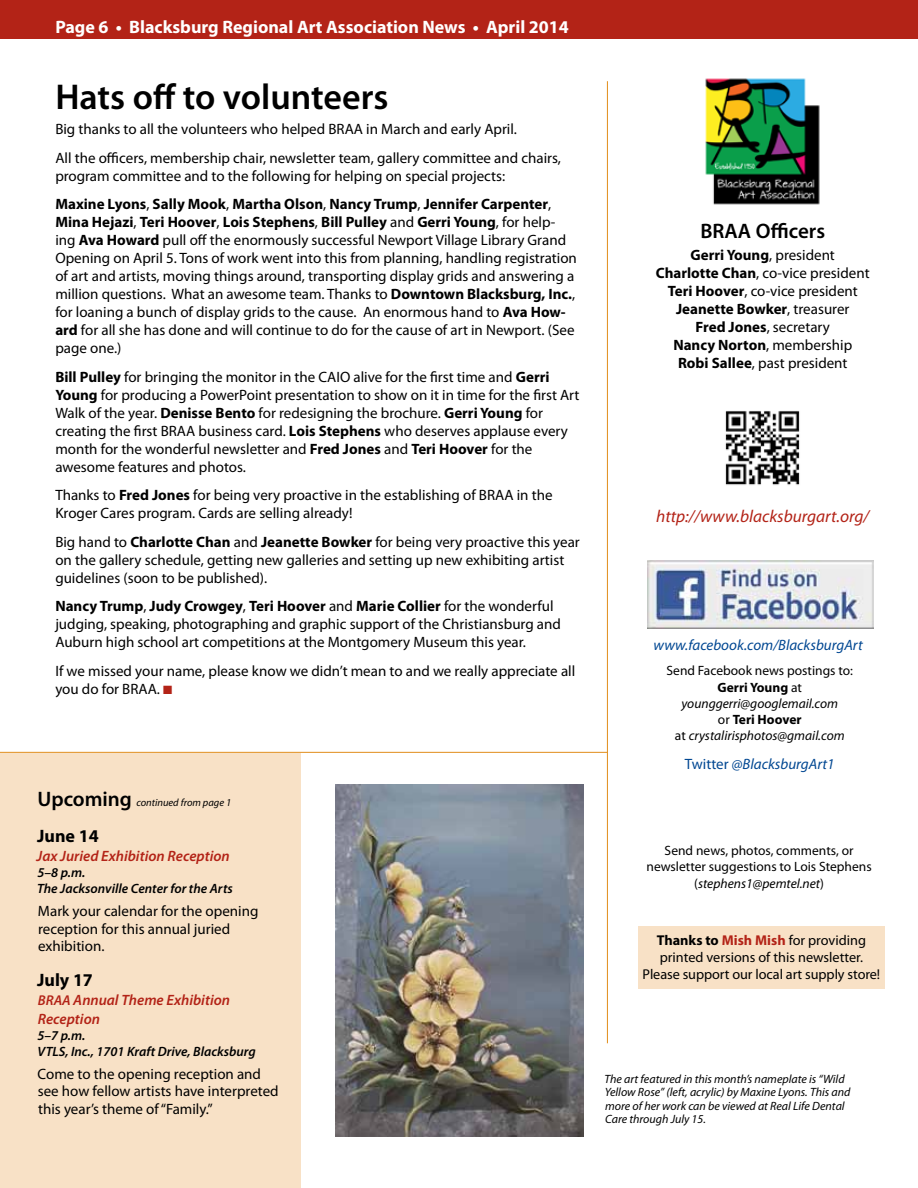
<style>
.page{position:relative;width:918px;height:1188px;background:#fff}
.page>*{position:absolute;margin:0;border:0;box-sizing:border-box;transform-origin:0 0}
.t1{font:600 36px "Myriad Pro";color:#000}
.t2{font:600 21px "Myriad Pro";color:#000}
.t3{font:700 18px "Myriad Pro";color:#fff}
.t4{font:700 18px "Myriad Pro";color:#000}
.t5{font:italic 17.25px "Myriad Pro";color:#b32317}
.t6{font:15px/18px "Myriad Pro";color:#000}
.t7{font:italic 600 15px/18.8px "Myriad Pro";color:#b32317}
.t8{font:italic 15px "Myriad Pro";color:#004792}
.t9{font:14.25px/17.1px "Myriad Pro";letter-spacing:-.005em;color:#000;text-align:center}
.t10{font:italic 13.5px/16.2px "Myriad Pro";color:#000;text-align:center}
.t11{font:13.5px/16.2px "Myriad Pro";color:#000;text-align:center}
.t12{font:italic 600 13.5px/16.2px "Myriad Pro";color:#000}
.t13{font:italic 12px/13.5px "Myriad Pro";color:#000}
.t14{font:italic 10.5px "Myriad Pro";color:#000}
.s1{font-weight:700}
.s2{color:#b32317}
.s3{font-weight:600;font-style:normal;font-size:21px}
.s4{font-size:14.25px}
.s5{font-style:normal}
.s6{font-weight:700;font-style:normal}
.s7{font-style:italic}
.s8{font-weight:700;color:#b32317}
</style>
<div class="page">
<div style="left:0;top:754px;width:300px;height:434px;background:#f8e1c6"></div>
<div style="left:0;top:0;width:918px;height:39px;background:#b32317"></div>
<div style="left:638px;top:927px;width:247px;height:62px;background:#f8e1c6"></div>
<img style="left:647px;top:560px;width:226px;height:68px">
<img style="left:705px;top:78px;width:115px;height:127px">
<hr style="left:607px;top:81px;width:1px;height:962px;background:#e18d1a">
<img style="left:725px;top:411px;width:75px;height:74px">
<img style="left:336px;top:785px;width:247px;height:351px">
<hr style="left:0;top:752px;width:607px;height:1px;background:#e18d1a">
<p class="t3" style="left:55px;top:15px;width:515px">Page 6 • Blacksburg Regional Art Association News • April 2014</p>
<h1 class="t1" style="left:55px;top:74px;width:335px">Hats off to volunteers</h1>
<p class="t6" style="left:55px;top:115px;width:507px;line-height:28.5px">Big thanks to all the volunteers who helped BRAA in March and early April.<br>All the officers, membership chair, newsletter team, gallery committee and chairs,</p>
<p class="t6" style="left:55px;top:161px;width:498px;line-height:28.5px">program committee and to the following for helping on special projects:<br><span class="s1">Maxine Lyons</span>, <span class="s1">Sally Mook</span>, <span class="s1">Martha Olson</span>, <span class="s1">Nancy Trump</span>, <span class="s1">Jennifer Carpenter</span>,</p>
<p class="t6" style="left:55px;top:213px;width:523px"><span class="s1">Mina Hejazi</span>, <span class="s1">Teri Hoover</span>, <span class="s1">Lois Stephens</span>, <span class="s1">Bill Pulley</span> and <span class="s1">Gerri Young</span>, for help&shy;ing <span class="s1">Ava Howard</span> pull off the enormously successful Newport Village Library Grand Opening on April 5. Tons of work went into this from planning, handling registration of art and artists, moving things around, transporting display grids and answering a million questions. What an awesome team. Thanks to <span class="s1">Downtown Blacksburg, Inc.</span>, for loaning a bunch of display grids to the cause. An enormous hand to <span class="s1">Ava How&shy;ard</span> for all she has done and will continue to do for the cause of art in Newport. (See page one.)</p>
<p class="t6" style="left:55px;top:368px;width:526px"><span class="s1">Bill Pulley</span> for bringing the monitor in the CAIO alive for the first time and <span class="s1">Gerri Young</span> for producing a PowerPoint presentation to show on it in time for the first Art Walk of the year. <span class="s1">Denisse Bento</span> for redesigning the brochure. <span class="s1">Gerri Young</span> for creating the first BRAA business card. <span class="s1">Lois Stephens</span> who deserves applause every month for the wonderful newsletter and <span class="s1">Fred Jones</span> and <span class="s1">Teri Hoover</span> for the awesome features and photos.</p>
<p class="t6" style="left:55px;top:486px;width:499px">Thanks to <span class="s1">Fred Jones</span> for being very proactive in the establishing of BRAA in the<br>Kroger Cares program. Cards are selling already!</p>
<p class="t6" style="left:55px;top:533px;width:526px">Big hand to <span class="s1">Charlotte Chan</span> and <span class="s1">Jeanette Bowker</span> for being very proactive this year on the gallery schedule, getting new galleries and setting up new exhibiting artist guidelines (soon to be published).</p>
<p class="t6" style="left:55px;top:597px;width:507px"><span class="s1">Nancy Trump</span>, <span class="s1">Judy Crowgey</span>, <span class="s1">Teri Hoover</span> and <span class="s1">Marie Collier</span> for the wonderful judging, speaking, photographing and graphic support of the Christiansburg and<br>Auburn high school art competitions at the Montgomery Museum this year.</p>
<p class="t6" style="left:55px;top:662px;width:521px">If we missed your name, please know we didn’t mean to and we really appreciate all you do for BRAA. <span class="s2">■</span></p>
<p class="t14" style="left:37px;top:796px;width:195px"><span class="s3">Upcoming</span> continued from page 1</p>
<p class="t4" style="left:37px;top:824px;width:63px">June 14</p>
<p class="t7" style="left:37px;top:846px;width:195px">Jax Juried Exhibition Reception</p>
<p class="t12" style="left:37px;top:864px;width:197px">5–8 p.m.<br>The Jacksonville Center for the Arts</p>
<p class="t6" style="left:38px;top:902px;width:222px;line-height:17.2px">Mark your calendar for the opening reception for this annual juried exhibition.</p>
<p class="t4" style="left:37px;top:968px;width:57px">July 17</p>
<p class="t7" style="left:38px;top:990px;width:194px"><span class="s4">BRAA</span> Annual Theme Exhibition<br>Reception</p>
<p class="t12" style="left:38px;top:1027px;width:220px">5–7 p.m.<br>VTLS, Inc., 1701 Kraft Drive, Blacksburg</p>
<p class="t6" style="left:38px;top:1065px;width:243px;line-height:17.2px">Come to the opening reception and see how fellow artists have interpreted this year’s theme of “Family.”</p>
<h2 class="t2" style="left:700px;top:218px;width:126px">BRAA Officers</h2>
<p class="t6" style="left:656px;top:246px;width:215px;text-align:center"><span class="s1">Gerri Young</span>, president<br><span class="s1">Charlotte Chan</span>, co-vice president<br><span class="s1">Teri Hoover</span>, co-vice president<br><span class="s1">Jeanette Bowker</span>, treasurer<br><span class="s1">Fred Jones</span>, secretary<br><span class="s1">Nancy Norton</span>, membership<br><span class="s1">Robi Sallee</span>, past president</p>
<p class="t5" style="left:656px;top:505px;width:215px">http://www.blacksburgart.org/</p>
<p class="t8" style="left:654px;top:635px;width:211px">www.facebook.com/BlacksburgArt</p>
<p class="t10" style="left:667px;top:663px;width:188px"><span class="s5">Send Facebook news postings to:<br></span><span class="s6">Gerri Young</span> <span class="s5">at </span>younggerri@googlemail.com<br><span class="s5">or</span> <span class="s6">Teri Hoover<br></span><span class="s5">at</span> crystalirisphotos@gmail.com</p>
<p class="t8" style="left:685px;top:754px;width:151px"><span class="s5">Twitter</span> @BlacksburgArt1</p>
<p class="t11" style="left:647px;top:842px;width:227px">Send news, photos, comments, or newsletter suggestions to Lois Stephens (<span class="s7">stephens1@pemtel.net</span>)</p>
<p class="t9" style="left:643px;top:931px;width:239px"><span class="s1">Thanks to</span> <span class="s8">Mish Mish</span> for providing printed versions of this newsletter.<br>Please support our local art supply store!</p>
<p class="t13" style="left:605px;top:1072px;width:247px">The art featured in this month’s nameplate is “Wild Yellow Rose” (left, acrylic) by Maxine Lyons. This and more of her work can be viewed at Real Life Dental Care through July 15.</p>
</div>
